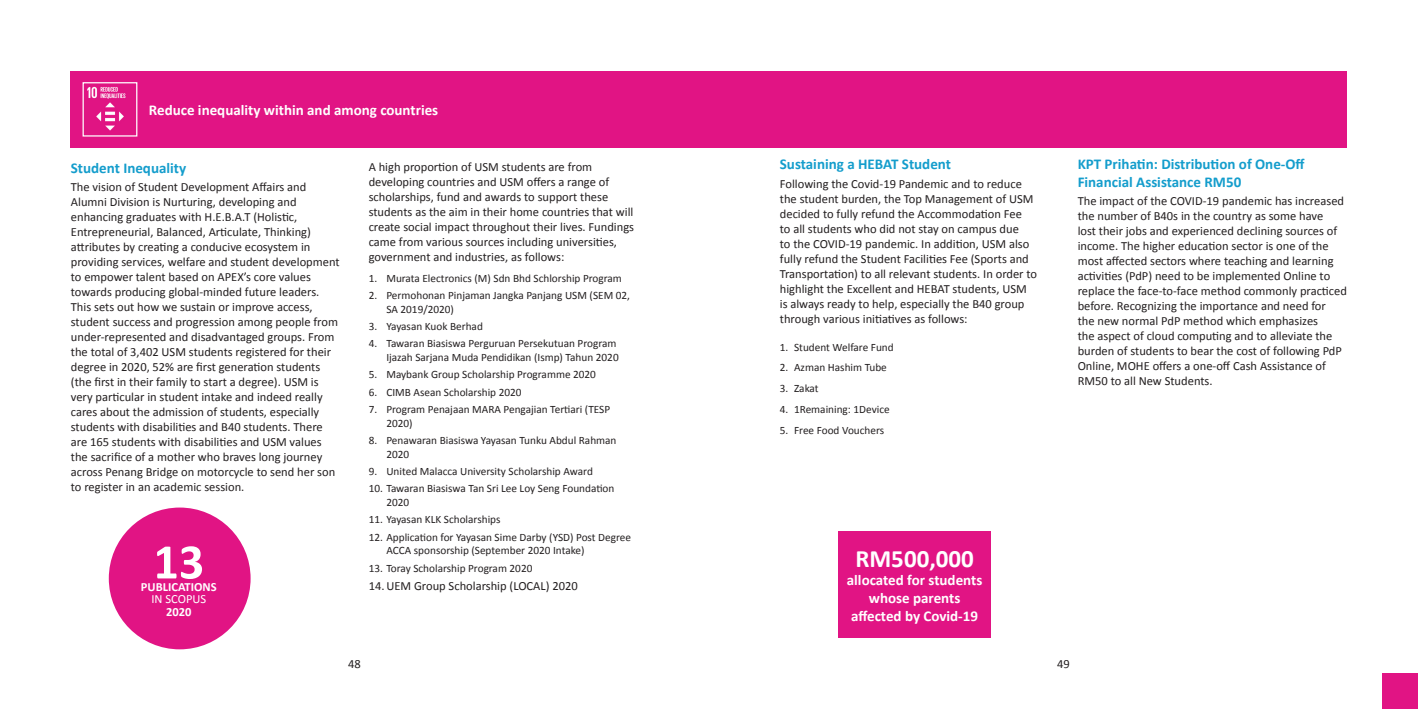
<style>
.page{position:relative;width:1418px;height:709px;background:#fff}
.page>*{position:absolute;margin:0;border:0;box-sizing:border-box;transform-origin:0 0}
.t1{font:700 50px "Calibri";color:#fff}
.t2{font:700 25px "Calibri";color:#fff}
.TAJUK01Break{font:700 15px/17.5px "Calibri";color:#149dcc}
.t3{font:700 15px/18px "Calibri";color:#fff;text-align:center}
.TEKSforTAJUK01{font:12.5px/15px "Calibri";color:#231f20}
.TEKSforTAJUK01BREAK{font:12.5px/15px "Calibri";color:#231f20}
.t4{font:700 12.5px "Calibri";color:#fff}
.t5{font:12.5px "Calibri";color:#fff}
.t6{font:11.25px/13.8px "Calibri";color:#231f20}
</style>
<div class="page">
<div style="left:71px;top:71px;width:1275px;height:77px;background:#e11484"></div>
<img style="left:87px;top:86px;width:39px;height:45px">
<div style="left:83px;top:82px;width:54px;height:55px;border:1px solid #fff"></div>
<div style="left:109px;top:507px;width:141px;height:142px;background:#e11484;border-radius:50%"></div>
<div style="left:1382px;top:673px;width:35px;height:36px;background:#e11484"></div>
<div style="left:838px;top:531px;width:152px;height:107px;background:#e11484"></div>
<p class="t3" style="left:149px;top:101px;width:291px">Reduce inequality within and among countries</p>
<p class="TAJUK01Break" style="left:71px;top:159px;width:117px">Student Inequality</p>
<p class="TEKSforTAJUK01" style="left:71px;top:179px;width:270px">The vision of Student Development Affairs and Alumni Division is Nurturing, developing and enhancing graduates with H.E.B.A.T (Holistic, Entrepreneurial, Balanced, Articulate, Thinking) attributes by creating a conducive ecosystem in providing services, welfare and student development to empower talent based on APEX’s core values towards producing global-minded future leaders.<br>This sets out how we sustain or improve access, student success and progression among people from under-represented and disadvantaged groups. From the total of 3,402 USM students registered for their degree in 2020, 52% are first generation students (the first in their family to start a degree). USM is very particular in student intake and indeed really cares about the admission of students, especially students with disabilities and B40 students. There are 165 students with disabilities and USM values the sacrifice of a mother who braves long journey across Penang Bridge on motorcycle to send her son to register in an academic session.</p>
<p class="t1" style="left:153px;top:530px;width:52px">13</p>
<p class="t5" style="left:151px;top:591px;width:56px">IN SCOPUS</p>
<p class="t4" style="left:166px;top:604px;width:27px">2020</p>
<p class="t4" style="left:141px;top:579px;width:77px">PUBLICATIONS</p>
<p class="TEKSforTAJUK01BREAK" style="left:369px;top:159px;width:267px">A high proportion of USM students are from developing countries and USM offers a range of scholarships, fund and awards to support these students as the aim in their home countries that will create social impact throughout their lives. Fundings came from various sources including universities, government and industries, as follows:</p>
<p class="t6" style="left:369px;top:271px;width:255px">1. Murata Electronics (M) Sdn Bhd Schlorship Program</p>
<p class="t6" style="left:386px;top:288px;width:245px;text-indent:-18px">2. Permohonan Pinjaman Jangka Panjang USM (SEM 02,<br>SA 2019/2020)</p>
<p class="t6" style="left:369px;top:319px;width:116px">3. Yayasan Kuok Berhad</p>
<p class="t6" style="left:369px;top:336px;width:251px;text-align:right">4. Tawaran Biasiswa Perguruan Persekutuan Program<br>Ijazah Sarjana Muda Pendidikan (Ismp) Tahun 2020</p>
<p class="t6" style="left:369px;top:368px;width:229px">5. Maybank Group Scholarship Programme 2020</p>
<p class="t6" style="left:369px;top:385px;width:154px">6. CIMB Asean Scholarship 2020</p>
<p class="t6" style="left:386px;top:402px;width:225px;text-indent:-18px">7. Program Penajaan MARA Pengajian Tertiari (TESP<br>2020)</p>
<p class="t6" style="left:386px;top:433px;width:232px;text-indent:-18px">8. Penawaran Biasiswa Yayasan Tunku Abdul Rahman<br>2020</p>
<p class="t6" style="left:369px;top:464px;width:226px">9. United Malacca University Scholarship Award</p>
<p class="t6" style="left:386px;top:482px;width:229px;text-indent:-18px">10. Tawaran Biasiswa Tan Sri Lee Loy Seng Foundation<br>2020</p>
<p class="t6" style="left:369px;top:513px;width:133px">11. Yayasan KLK Scholarships</p>
<p class="t6" style="left:386px;top:530px;width:246px;text-indent:-18px">12. Application for Yayasan Sime Darby (YSD) Post Degree<br>ACCA sponsorship (September 2020 Intake)</p>
<p class="t6" style="left:369px;top:561px;width:165px">13. Toray Scholarship Program 2020</p>
<p class="TEKSforTAJUK01" style="left:369px;top:578px;width:211px">14.UEM Group Scholarship (LOCAL) 2020</p>
<p class="TAJUK01Break" style="left:780px;top:155px;width:173px">Sustaining a HEBAT Student</p>
<p class="TEKSforTAJUK01" style="left:780px;top:176px;width:259px">Following the Covid-19 Pandemic and to reduce the student burden, the Top Management of USM decided to fully refund the Accommodation Fee<br>to all students who did not stay on campus due<br>to the COVID-19 pandemic. In addition, USM also fully refund the Student Facilities Fee (Sports and Transportation) to all relevant students. In order to highlight the Excellent and HEBAT students, USM is always ready to help, especially the B40 group through various initiatives as follows:</p>
<p class="t6" style="left:780px;top:340px;width:115px">1. Student Welfare Fund</p>
<p class="t6" style="left:780px;top:361px;width:108px">2. Azman Hashim Tube</p>
<p class="t6" style="left:780px;top:381px;width:40px">3. Zakat</p>
<p class="t6" style="left:780px;top:402px;width:111px">4. 1Remaining: 1Device</p>
<p class="t6" style="left:780px;top:423px;width:106px">5. Free Food Vouchers</p>
<p class="TAJUK01Break" style="left:1077px;top:155px;width:229px">KPT Prihatin: Distribution of One-Off<br>Financial Assistance RM50</p>
<p class="TEKSforTAJUK01" style="left:1077px;top:193px;width:271px">The impact of the COVID-19 pandemic has increased the number of B40s in the country as some have<br>lost their jobs and experienced declining sources of income. The higher education sector is one of the most affected sectors where teaching and learning activities (PdP) need to be implemented Online to replace the face-to-face method commonly practiced before. Recognizing the importance and need for<br>the new normal PdP method which emphasizes<br>the aspect of cloud computing and to alleviate the burden of students to bear the cost of following PdP Online, MOHE offers a one-off Cash Assistance of RM50 to all New Students.</p>
<p class="t2" style="left:855px;top:543px;width:120px">RM500,000</p>
<p class="t3" style="left:846px;top:571px;width:137px">allocated for students whose parents affected by Covid-19</p>
<p class="TEKSforTAJUK01" style="left:348px;top:656px;width:14px">48</p>
<p class="TEKSforTAJUK01" style="left:1057px;top:656px;width:14px">49</p>
</div>
